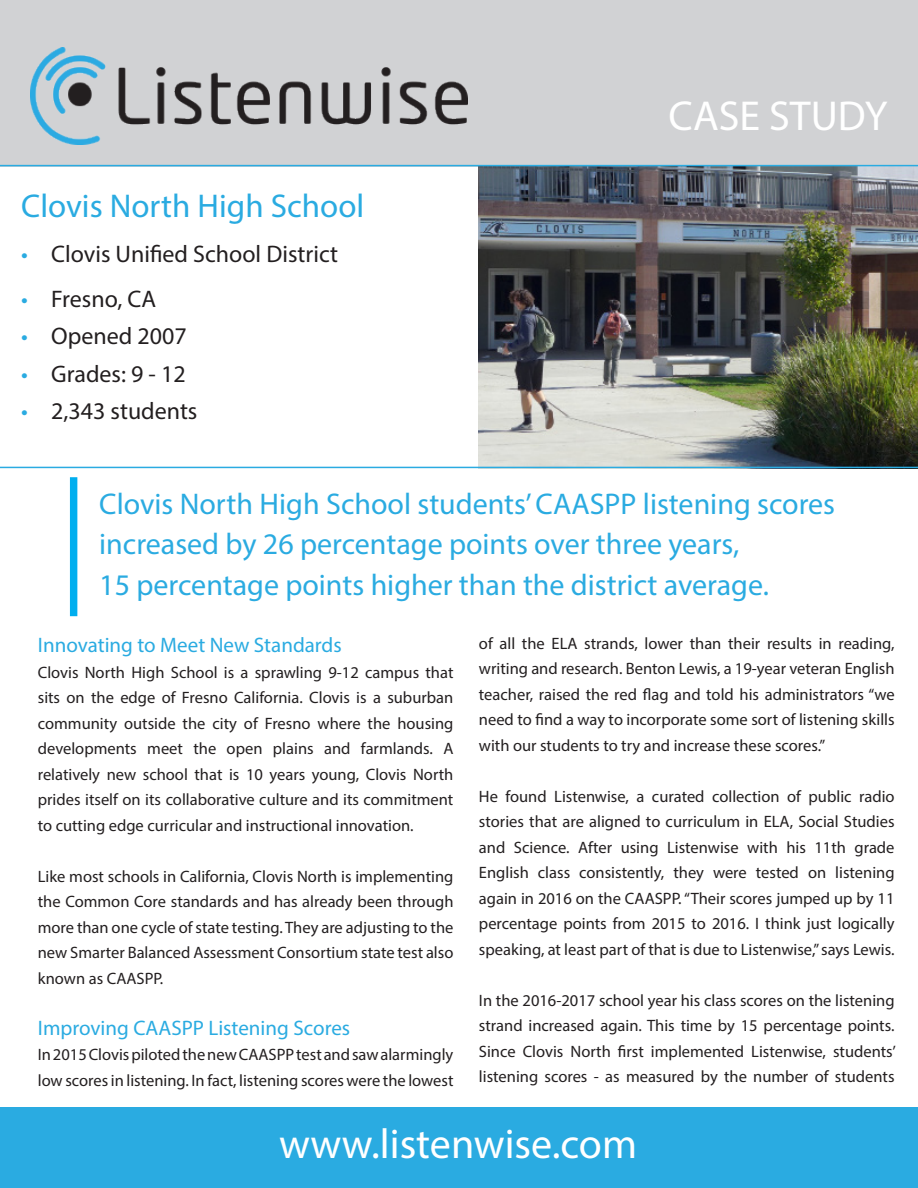
<style>
.page{position:relative;width:918px;height:1188px;background:#fff}
.page>*{position:absolute;margin:0;border:0;box-sizing:border-box;transform-origin:0 0}
.t1{font:42px "Myriad Pro";color:#fff}
.t2{font:33px "Myriad Pro";color:#2aabe1}
.t3{font:30px/40.5px "Myriad Pro";color:#2aabe1}
.t4{font:24px "Myriad Pro";color:#231f20}
.t5{font:21px "Myriad Pro";color:#2aabe1}
.t6{font:16.5px/25.5px "Myriad Pro";color:#231f20;text-align:justify}
.s1{color:#2aabe1}
</style>
<div class="page">
<div style="left:0;top:0;width:918px;height:166px;background:#d1d2d4"></div>
<div style="left:0;top:1108px;width:918px;height:80px;background:#2aabe1"></div>
<img style="left:479px;top:166px;width:439px;height:301px">
<hr style="left:0;top:467px;width:918px;height:1px;background:#2aabe1">
<hr style="left:0;top:165px;width:918px;height:1px;background:#2aabe1">
<img style="left:31px;top:48px;width:437px;height:96px">
<div style="left:70px;top:477px;width:7px;height:139px;background:#00aeef"></div>
<p class="t2" style="left:21px;top:185px;width:345px">Clovis North High School</p>
<p class="t4" style="left:21px;top:239px;width:318px"><span class="s1">•</span> Clovis Unified School District</p>
<p class="t4" style="left:21px;top:284px;width:136px"><span class="s1">•</span> Fresno, CA</p>
<p class="t4" style="left:21px;top:321px;width:167px"><span class="s1">•</span> Opened 2007</p>
<p class="t4" style="left:21px;top:359px;width:166px"><span class="s1">•</span> Grades: 9 - 12</p>
<p class="t4" style="left:21px;top:396px;width:178px"><span class="s1">•</span> 2,343 students</p>
<p class="t1" style="left:669px;top:90px;width:220px">CASE STUDY</p>
<p class="t3" style="left:99px;top:483px;width:737px">Clovis North High School students’ CAASPP listening scores increased by 26 percentage points over three years,<br>15 percentage points higher than the district average.</p>
<p class="t5" style="left:38px;top:632px;width:305px">Innovating to Meet New Standards</p>
<p class="t6" style="left:38px;top:659px;width:417px">Clovis North High School is a sprawling 9-12 campus that sits on the edge of Fresno California. Clovis is a suburban community outside the city of Fresno where the housing developments meet the open plains and farmlands. A relatively new school that is 10 years young, Clovis North prides itself on its collaborative culture and its commitment to cutting edge curricular and instructional innovation.</p>
<p class="t6" style="left:38px;top:863px;width:417px">Like most schools in California, Clovis North is implementing the Common Core standards and has already been through more than one cycle of state testing. They are adjusting to the new Smarter Balanced Assessment Consortium state test also known as CAASPP.</p>
<p class="t5" style="left:38px;top:1015px;width:314px">Improving CAASPP Listening Scores</p>
<p class="t6" style="left:38px;top:1042px;width:417px">In 2015 Clovis piloted the new CAASPP test and saw alarmingly low scores in listening. In fact, listening scores were the lowest</p>
<p class="t6" style="left:479px;top:630px;width:417px">of all the ELA strands, lower than their results in reading, writing and research. Benton Lewis, a 19-year veteran English teacher, raised the red flag and told his administrators “we need to find a way to incorporate some sort of listening skills with our students to try and increase these scores.”</p>
<p class="t6" style="left:479px;top:783px;width:417px">He found Listenwise, a curated collection of public radio stories that are aligned to curriculum in ELA, Social Studies and Science. After using Listenwise with his 11th grade English class consistently, they were tested on listening again in 2016 on the CAASPP. “Their scores jumped up by 11 percentage points from 2015 to 2016. I think just logically speaking, at least part of that is due to Listenwise,” says Lewis.</p>
<p class="t6" style="left:479px;top:987px;width:419px">In the 2016-2017 school year his class scores on the listening strand increased again. This time by 15 percentage points.<br>Since Clovis North first implemented Listenwise, students’ listening scores - as measured by the number of students</p>
<p class="t1" style="left:279px;top:1118px;width:359px">www.listenwise.com</p>
</div>
